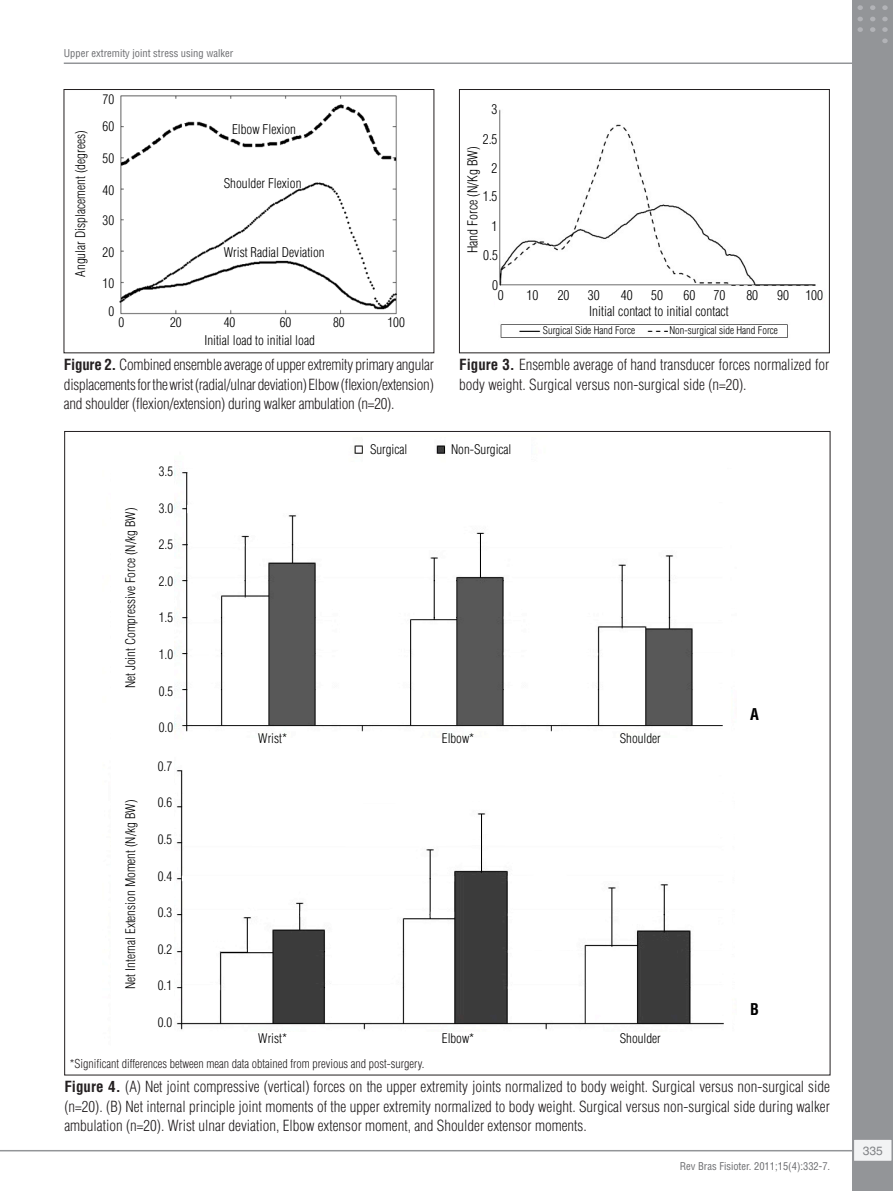
<style>
.page{position:relative;width:893px;height:1191px;background:#fff}
.page>*{position:absolute;margin:0;border:0;box-sizing:border-box;transform-origin:0 0}
.t1{font:700 condensed 15.9px "Helvetica LT Std";color:#000}
.z07_0_tabela-img_tit{font:300 condensed 15px/19.5px "Helvetica LT Std";color:#231f20;text-align:justify}
.t2{font:300 condensed 13.35px "Helvetica LT Std";color:#000}
.t3{font:300 condensed 13.05px/27.2px "Helvetica LT Std";color:#000}
.t4{font:300 condensed 12.9px "Helvetica LT Std";color:#000}
.z07_4_tabela_legenda{font:300 condensed 12px "Helvetica LT Std";color:#231f20}
.t5{font:12px "Helvetica LT Std";color:#808285}
.t6{font:condensed 10.5px "Helvetica LT Std";color:#6c6d70}
.t7{font:300 condensed 10.35px "Helvetica LT Std";color:#000}
.s1{font-weight:700}
</style>
<div class="page">
<img style="left:119px;top:95px;width:278px;height:220px">
<div style="left:227px;top:247px;width:95px;height:11px;background:#fff"></div>
<div style="left:204px;top:176px;width:94px;height:12px;background:#fff"></div>
<div style="left:233px;top:125px;width:59px;height:11px;background:#fff"></div>
<img style="left:499px;top:109px;width:317px;height:229px">
<div style="left:495px;top:287px;width:326px;height:29px;background:#fff"></div>
<div style="left:541px;top:325px;width:97px;height:11px;background:#fff"></div>
<div style="left:668px;top:325px;width:103px;height:11px;background:#fff"></div>
<div style="left:459px;top:89px;width:371px;height:264px;border:1px solid #231f20"></div>
<img style="left:174px;top:445px;width:550px;height:585px">
<div style="left:185px;top:738px;width:540px;height:34px;background:#fff"></div>
<div style="left:364px;top:437px;width:70px;height:31px;background:#fff"></div>
<div style="left:446px;top:437px;width:85px;height:28px;background:#fff"></div>
<hr style="left:0;top:1150px;width:879px;height:1px;background:#939598">
<hr style="left:64px;top:62px;width:810px;height:2px;background:#939598">
<div style="left:853px;top:0;width:40px;height:1191px;background:#939598"></div>
<div style="left:853px;top:1139px;width:39px;height:22px;background:#f2f3f4"></div>
<div style="left:853px;top:1138px;width:40px;height:24px;border:2px solid #939598"></div>
<svg style="left:857px;top:27px;width:6px;height:5px"></svg>
<svg style="left:857px;top:17px;width:6px;height:4px"></svg>
<svg style="left:857px;top:5px;width:6px;height:5px"></svg>
<svg style="left:870px;top:27px;width:5px;height:5px"></svg>
<svg style="left:870px;top:17px;width:5px;height:4px"></svg>
<svg style="left:870px;top:5px;width:5px;height:5px"></svg>
<svg style="left:882px;top:27px;width:6px;height:5px"></svg>
<svg style="left:882px;top:38px;width:6px;height:5px"></svg>
<svg style="left:882px;top:17px;width:6px;height:4px"></svg>
<svg style="left:882px;top:5px;width:6px;height:5px"></svg>
<p class="t6" style="left:64px;top:46px;width:171px">Upper extremity joint stress using walker</p>
<p class="t3" style="left:67px;top:277px;width:148px;rotate:-90deg">Angular Displacement (degrees)</p>
<p class="t3" style="left:103px;top:85px;width:13px">70<br>60</p>
<p class="t3" style="left:103px;top:145px;width:13px">50</p>
<p class="t3" style="left:103px;top:177px;width:13px">40</p>
<p class="t3" style="left:103px;top:207px;width:13px">30</p>
<p class="t3" style="left:103px;top:239px;width:13px">20</p>
<p class="t3" style="left:103px;top:269px;width:13px;line-height:27.6px;text-align:center">10<br>0</p>
<p class="t3" style="left:232px;top:116px;width:65px">Elbow Flexion</p>
<p class="t3" style="left:224px;top:170px;width:79px">Shoulder Flexion</p>
<p class="t3" style="left:224px;top:239px;width:103px">Wrist Radial Deviation</p>
<p class="t3" style="left:119px;top:308px;width:7px">0</p>
<p class="t3" style="left:170px;top:308px;width:13px">20</p>
<p class="t3" style="left:224px;top:308px;width:13px">40</p>
<p class="t3" style="left:280px;top:308px;width:13px">60</p>
<p class="t3" style="left:333px;top:308px;width:13px">80</p>
<p class="t3" style="left:387px;top:308px;width:19px">100</p>
<p class="t3" style="left:204px;top:327px;width:112px">Initial load to initial load</p>
<p class="z07_0_tabela-img_tit" style="left:64px;top:355px;width:371px"><span class="s1">Figure 2.</span> Combined ensemble average of upper extremity primary angular displacements for the wrist (radial/ulnar deviation) Elbow (flexion/extension) and shoulder (flexion/extension) during walker ambulation (n=20).</p>
<p class="t2" style="left:492px;top:101px;width:7px">3</p>
<p class="t2" style="left:483px;top:131px;width:16px">2.5</p>
<p class="t2" style="left:464px;top:253px;width:108px;rotate:-90deg">Hand Force (N/Kg BW)</p>
<p class="t2" style="left:492px;top:160px;width:7px">2</p>
<p class="t2" style="left:483px;top:188px;width:16px">1.5</p>
<p class="t2" style="left:492px;top:218px;width:7px">1</p>
<p class="t2" style="left:483px;top:246px;width:16px">0.5</p>
<p class="t2" style="left:492px;top:276px;width:7px">0</p>
<p class="t2" style="left:498px;top:287px;width:7px">0</p>
<p class="t2" style="left:526px;top:287px;width:13px">10</p>
<p class="t2" style="left:558px;top:287px;width:13px">20</p>
<p class="t2" style="left:588px;top:287px;width:13px">30</p>
<p class="t2" style="left:621px;top:287px;width:13px">40</p>
<p class="t2" style="left:651px;top:287px;width:13px">50</p>
<p class="t2" style="left:684px;top:287px;width:13px">60</p>
<p class="t2" style="left:714px;top:287px;width:13px">70</p>
<p class="t2" style="left:746px;top:287px;width:13px">80</p>
<p class="t2" style="left:777px;top:287px;width:48px">90 100</p>
<p class="t2" style="left:589px;top:303px;width:141px">Initial contact to initial contact</p>
<p class="t7" style="left:543px;top:324px;width:94px">Surgical Side Hand Force</p>
<p class="t7" style="left:669px;top:324px;width:110px">Non-surgical side Hand Force</p>
<p class="z07_0_tabela-img_tit" style="left:459px;top:355px;width:371px"><span class="s1">Figure 3.</span> Ensemble average of hand transducer forces normalized for body weight. Surgical versus non-surgical side (n=20).</p>
<p class="t4" style="left:122px;top:688px;width:182px;rotate:-90deg">Net Joint Compressive Force (N/kg BW)</p>
<p class="t4" style="left:122px;top:989px;width:191px;rotate:-90deg">Net Internal Extension Moment (N/kg BW)</p>
<p class="t4" style="left:159px;top:463px;width:16px">3.5</p>
<p class="t4" style="left:159px;top:500px;width:16px">3.0</p>
<p class="t4" style="left:159px;top:536px;width:16px">2.5</p>
<p class="t4" style="left:159px;top:573px;width:16px">2.0</p>
<p class="t4" style="left:159px;top:609px;width:16px">1.5</p>
<p class="t4" style="left:159px;top:646px;width:16px">1.0</p>
<p class="t4" style="left:159px;top:683px;width:16px">0.5</p>
<p class="t4" style="left:159px;top:719px;width:16px">0.0</p>
<p class="t4" style="left:158px;top:758px;width:16px">0.7</p>
<p class="t4" style="left:158px;top:794px;width:16px">0.6</p>
<p class="t4" style="left:158px;top:831px;width:16px">0.5</p>
<p class="t4" style="left:158px;top:867px;width:16px">0.4</p>
<p class="t4" style="left:158px;top:904px;width:16px">0.3</p>
<p class="t4" style="left:158px;top:941px;width:16px">0.2</p>
<p class="t4" style="left:158px;top:977px;width:16px">0.1</p>
<p class="t4" style="left:158px;top:1014px;width:16px">0.0</p>
<p class="t4" style="left:370px;top:441px;width:39px">Surgical</p>
<p class="t4" style="left:451px;top:441px;width:62px">Non-Surgical</p>
<p class="t4" style="left:258px;top:730px;width:30px">Wrist*</p>
<p class="t4" style="left:442px;top:730px;width:34px">Elbow*</p>
<p class="t4" style="left:620px;top:730px;width:43px">Shoulder</p>
<p class="t4" style="left:258px;top:1030px;width:30px">Wrist*</p>
<p class="t4" style="left:442px;top:1030px;width:34px">Elbow*</p>
<p class="t4" style="left:620px;top:1030px;width:43px">Shoulder</p>
<p class="z07_4_tabela_legenda" style="left:70px;top:1056px;width:356px">*Significant differences between mean data obtained from previous and post-surgery.</p>
<p class="t1" style="left:750px;top:704px;width:10px">A</p>
<p class="t1" style="left:750px;top:998px;width:10px">B</p>
<p class="z07_0_tabela-img_tit" style="left:64px;top:1077px;width:767px"><span class="s1">Figure 4.</span> (A) Net joint compressive (vertical) forces on the upper extremity joints normalized to body weight. Surgical versus non-surgical side (n=20). (B) Net internal principle joint moments of the upper extremity normalized to body weight. Surgical versus non-surgical side during walker ambulation (n=20). Wrist ulnar deviation, Elbow extensor moment, and Shoulder extensor moments.</p>
<p class="t6" style="left:680px;top:1160px;width:152px">Rev Bras Fisioter. 2011;15(4):332-7.</p>
<p class="t5" style="left:863px;top:1143px;width:22px">335</p>
</div>
